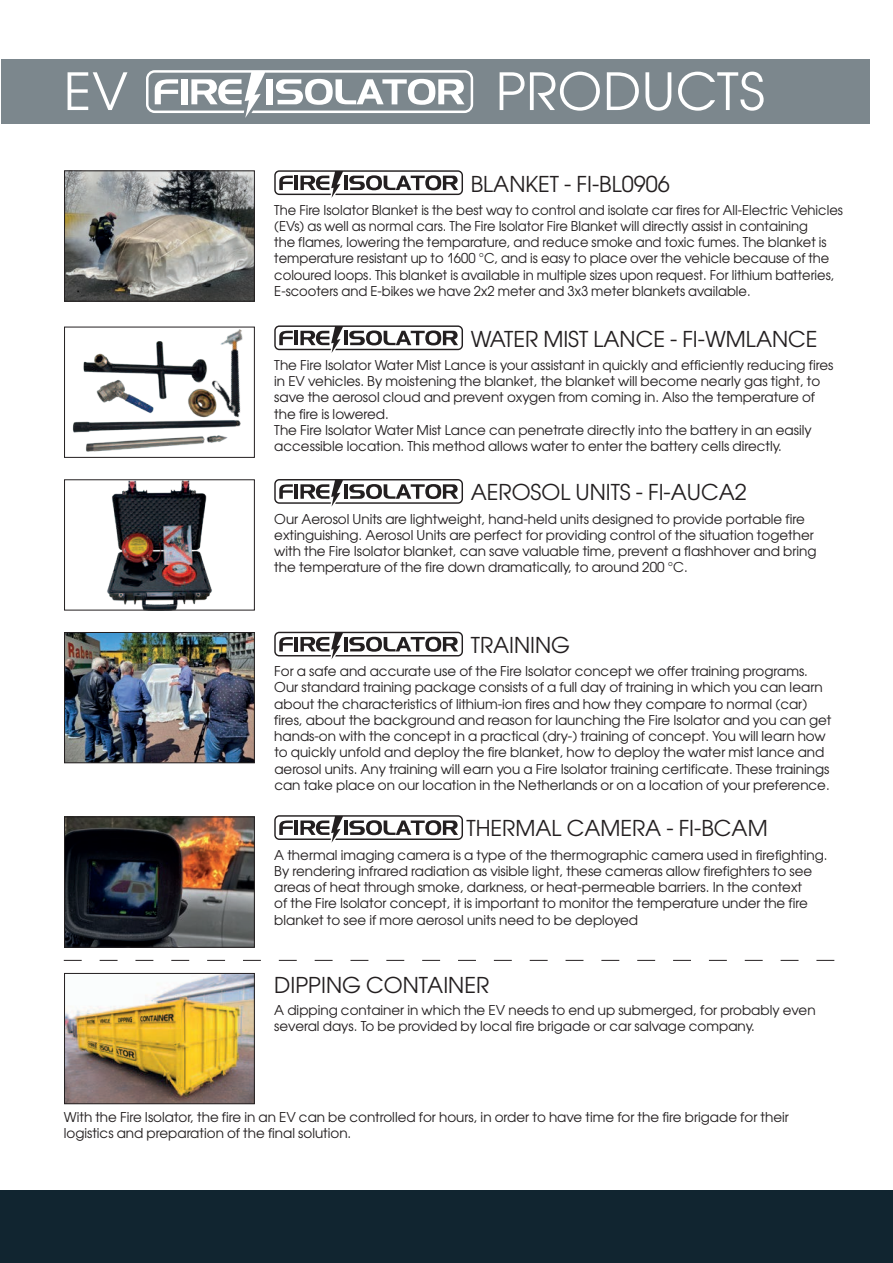
<style>
.page{position:relative;width:893px;height:1263px;background:#fff}
.page>*{position:absolute;margin:0;border:0;box-sizing:border-box;transform-origin:0 0}
.t1{font:51px "Avant Garde Gothic C";letter-spacing:.015em;color:#fff}
.t2{font:21.75px "Avant Garde Gothic C";color:#231f20}
.t3{font:13.5px/16.2px "Avant Garde Gothic C";color:#231f20}
</style>
<div class="page">
<div style="left:2px;top:60px;width:868px;height:64px;background:#7c878d"></div>
<div style="left:0;top:1190px;width:893px;height:73px;background:#112530"></div>
<svg style="left:146px;top:70px;width:327px;height:48px"></svg>
<img style="left:66px;top:818px;width:187px;height:128px">
<div style="left:64px;top:816px;width:191px;height:132px;border:1px solid #231f20"></div>
<svg style="left:274px;top:815px;width:189px;height:28px"></svg>
<img style="left:66px;top:172px;width:187px;height:128px">
<div style="left:64px;top:170px;width:191px;height:132px;border:1px solid #231f20"></div>
<svg style="left:274px;top:170px;width:189px;height:28px"></svg>
<img style="left:107px;top:481px;width:105px;height:127px">
<div style="left:64px;top:479px;width:191px;height:131px;border:1px solid #231f20"></div>
<svg style="left:274px;top:479px;width:189px;height:28px"></svg>
<img style="left:66px;top:634px;width:187px;height:127px">
<div style="left:64px;top:632px;width:191px;height:131px;border:1px solid #231f20"></div>
<svg style="left:274px;top:632px;width:189px;height:27px"></svg>
<svg style="left:279px;top:325px;width:184px;height:28px"></svg>
<img style="left:72px;top:341px;width:169px;height:111px">
<div style="left:64px;top:327px;width:191px;height:131px;border:1px solid #231f20"></div>
<img style="left:190px;top:325px;width:89px;height:95px">
<img style="left:66px;top:975px;width:187px;height:127px">
<div style="left:64px;top:973px;width:191px;height:131px;border:1px solid #231f20"></div>
<svg style="left:64px;top:960px;width:770px;height:1px"></svg>
<h1 class="t1" style="left:64px;top:72px;width:66px">EV</h1>
<h1 class="t1" style="left:496px;top:72px;width:270px">PRODUCTS</h1>
<h2 class="t2" style="left:471px;top:175px;width:201px">BLANKET - FI-BL0906</h2>
<p class="t3" style="left:274px;top:203px;width:570px">The Fire Isolator Blanket is the best way to control and isolate car fires for All-Electric Vehicles (EVs) as well as normal cars. The Fire Isolator Fire Blanket will directly assist in containing<br>the flames, lowering the temparature, and reduce smoke and toxic fumes. The blanket is temperature resistant up to 1600 °C, and is easy to place over the vehicle because of the coloured loops. This blanket is available in multiple sizes upon request. For lithium batteries, E-scooters and E-bikes we have 2x2 meter and 3x3 meter blankets available.</p>
<h2 class="t2" style="left:471px;top:330px;width:348px">WATER MIST LANCE - FI-WMLANCE</h2>
<p class="t3" style="left:274px;top:358px;width:561px">The Fire Isolator Water Mist Lance is your assistant in quickly and efficiently reducing fires in EV vehicles. By moistening the blanket, the blanket will become nearly gas tight, to save the aerosol cloud and prevent oxygen from coming in. Also the temperature of the fire is lowered.<br>The Fire Isolator Water Mist Lance can penetrate directly into the battery in an easily accessible location. This method allows water to enter the battery cells directly.</p>
<h2 class="t2" style="left:471px;top:484px;width:278px">AEROSOL UNITS - FI-AUCA2</h2>
<p class="t3" style="left:274px;top:512px;width:544px">Our Aerosol Units are lightweight, hand-held units designed to provide portable fire extinguishing. Aerosol Units are perfect for providing control of the situation together with the Fire Isolator blanket, can save valuable time, prevent a flashhover and bring the temperature of the fire down dramatically, to around 200 °C.</p>
<h2 class="t2" style="left:471px;top:637px;width:101px">TRAINING</h2>
<p class="t3" style="left:274px;top:664px;width:559px">For a safe and accurate use of the Fire Isolator concept we offer training programs.<br>Our standard training package consists of a full day of training in which you can learn about the characteristics of lithium-ion fires and how they compare to normal (car) fires, about the background and reason for launching the Fire Isolator and you can get hands-on with the concept in a practical (dry-) training of concept. You will learn how to quickly unfold and deploy the fire blanket, how to deploy the water mist lance and aerosol units. Any training will earn you a Fire Isolator training certificate. These trainings can take place on our location in the Netherlands or on a location of your preference.</p>
<h2 class="t2" style="left:466px;top:819px;width:303px">THERMAL CAMERA - FI-BCAM</h2>
<p class="t3" style="left:274px;top:848px;width:555px">A thermal imaging camera is a type of the thermographic camera used in firefighting.<br>By rendering infrared radiation as visible light, these cameras allow firefighters to see areas of heat through smoke, darkness, or heat-permeable barriers. In the context<br>of the Fire Isolator concept, it is important to monitor the temperature under the fire blanket to see if more aerosol units need to be deployed</p>
<h2 class="t2" style="left:274px;top:976px;width:216px">DIPPING CONTAINER</h2>
<p class="t3" style="left:274px;top:1003px;width:543px">A dipping container in which the EV needs to end up submerged, for probably even several days. To be provided by local fire brigade or car salvage company.</p>
<p class="t3" style="left:64px;top:1110px;width:727px">With the Fire Isolator, the fire in an EV can be controlled for hours, in order to have time for the fire brigade for their logistics and preparation of the final solution.</p>
</div>
